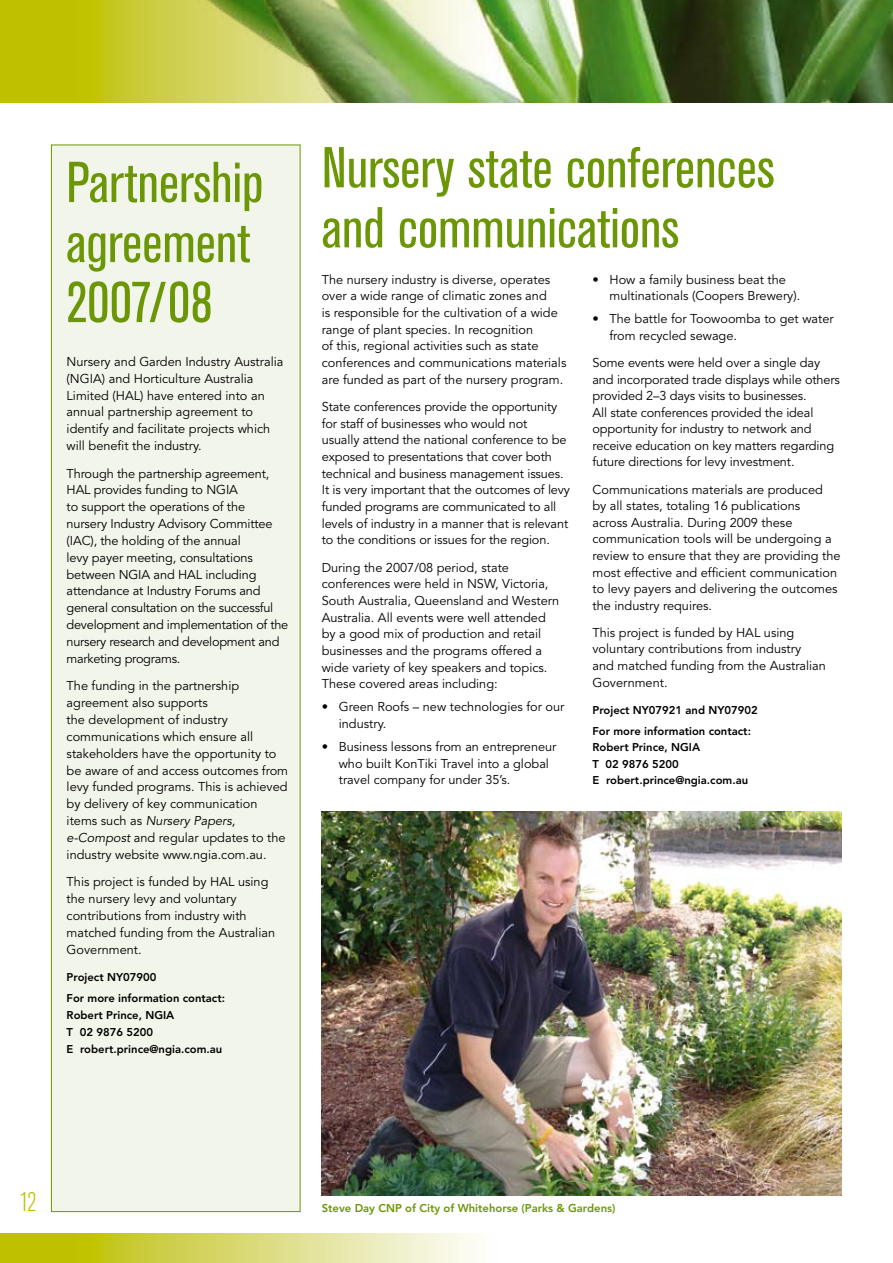
<style>
.page{position:relative;width:893px;height:1263px;background:#fff}
.page>*{position:absolute;margin:0;border:0;box-sizing:border-box;transform-origin:0 0}
.t1{font:57px/60px "Akzid Grot Con BQ";color:#6b9605}
.t2{font:300 27px "Akzid Grot Con BQ";color:#bfc000}
.t3{font:12.75px/16.8px "Avenir";color:#000}
.t4{font:800 11.25px/16.8px "Avenir";color:#000}
.t5{font:800 11.25px "Avenir";color:#6b9605}
.s1{font-style:italic}
</style>
<div class="page">
<img style="left:499px;top:0;width:394px;height:102px">
<svg style="left:0;top:0;width:499px;height:102px;background:#b4c150"></svg>
<svg style="left:0;top:1233px;width:477px;height:30px;background:#d8d96f"></svg>
<div style="left:51px;top:145px;width:249px;height:1067px;background:#f2f5e9;border:1px solid #6b9605"></div>
<img style="left:322px;top:812px;width:520px;height:384px">
<h1 class="t1" style="left:66px;top:153px;width:199px">Partnership agreement<br>2007/08</h1>
<p class="t3" style="left:67px;top:353px;width:218px">Nursery and Garden Industry Australia (NGIA) and Horticulture Australia Limited (HAL) have entered into an annual partnership agreement to identify and facilitate projects which will benefit the industry.</p>
<p class="t3" style="left:67px;top:465px;width:223px">Through the partnership agreement, HAL provides funding to NGIA<br>to support the operations of the nursery Industry Advisory Committee (IAC), the holding of the annual<br>levy payer meeting, consultations between NGIA and HAL including attendance at Industry Forums and general consultation on the successful development and implementation of the nursery research and development and marketing programs.</p>
<p class="t3" style="left:67px;top:678px;width:223px">The funding in the partnership agreement also supports<br>the development of industry communications which ensure all stakeholders have the opportunity to be aware of and access outcomes from levy funded programs. This is achieved by delivery of key communication items such as <span class="s1">Nursery Papers</span>, <span class="s1">e-Compost</span> and regular updates to the industry website www.ngia.com.au.</p>
<p class="t3" style="left:67px;top:874px;width:210px">This project is funded by HAL using the nursery levy and voluntary contributions from industry with matched funding from the Australian<br>Government.</p>
<p class="t4" style="left:67px;top:966px;width:160px;line-height:21.1px">Project NY07900<br>For more information contact:</p>
<p class="t4" style="left:67px;top:1007px;width:157px">Robert Prince, NGIA<br>T 02 9876 5200<br>E robert.prince@ngia.com.au</p>
<h1 class="t1" style="left:322px;top:139px;width:454px">Nursery state conferences and communications</h1>
<p class="t3" style="left:322px;top:271px;width:246px">The nursery industry is diverse, operates over a wide range of climatic zones and<br>is responsible for the cultivation of a wide range of plant species. In recognition<br>of this, regional activities such as state conferences and communications materials are funded as part of the nursery program.</p>
<p class="t3" style="left:322px;top:399px;width:250px">State conferences provide the opportunity for staff of businesses who would not<br>usually attend the national conference to be exposed to presentations that cover both technical and business management issues.<br>It is very important that the outcomes of levy funded programs are communicated to all levels of industry in a manner that is relevant to the conditions or issues for the region.</p>
<p class="t3" style="left:322px;top:559px;width:239px">During the 2007/08 period, state conferences were held in NSW, Victoria, South Australia, Queensland and Western Australia. All events were well attended by a good mix of production and retail businesses and the programs offered a wide variety of key speakers and topics.<br>These covered areas including:</p>
<p class="t3" style="left:339px;top:699px;width:227px;text-indent:-17px">• Green Roofs – new technologies for our industry.</p>
<p class="t3" style="left:339px;top:739px;width:219px;text-indent:-17px">• Business lessons from an entrepreneur who built KonTiki Travel into a global travel company for under 35’s.</p>
<p class="t3" style="left:609px;top:271px;width:192px;text-indent:-17px">• How a family business beat the multinationals (Coopers Brewery).</p>
<p class="t3" style="left:609px;top:311px;width:226px;text-indent:-17px">• The battle for Toowoomba to get water from recycled sewage.</p>
<p class="t3" style="left:592px;top:355px;width:249px">Some events were held over a single day and incorporated trade displays while others provided 2–3 days visits to businesses.<br>All state conferences provided the ideal opportunity for industry to network and receive education on key matters regarding future directions for levy investment.</p>
<p class="t3" style="left:592px;top:481px;width:250px">Communications materials are produced<br>by all states, totaling 16 publications<br>across Australia. During 2009 these communication tools will be undergoing a review to ensure that they are providing the most effective and efficient communication to levy payers and delivering the outcomes the industry requires.</p>
<p class="t3" style="left:592px;top:625px;width:235px">This project is funded by HAL using voluntary contributions from industry<br>and matched funding from the Australian<br>Government.</p>
<p class="t4" style="left:592px;top:699px;width:167px;line-height:20.9px">Project NY07921 and NY07902<br>For more information contact:</p>
<p class="t4" style="left:592px;top:739px;width:157px">Robert Prince, NGIA<br>T 02 9876 5200<br>E robert.prince@ngia.com.au</p>
<h2 class="t2" style="left:19px;top:1187px;width:19px">12</h2>
<p class="t5" style="left:322px;top:1201px;width:295px">Steve Day CNP of City of Whitehorse (Parks &amp; Gardens)</p>
</div>
